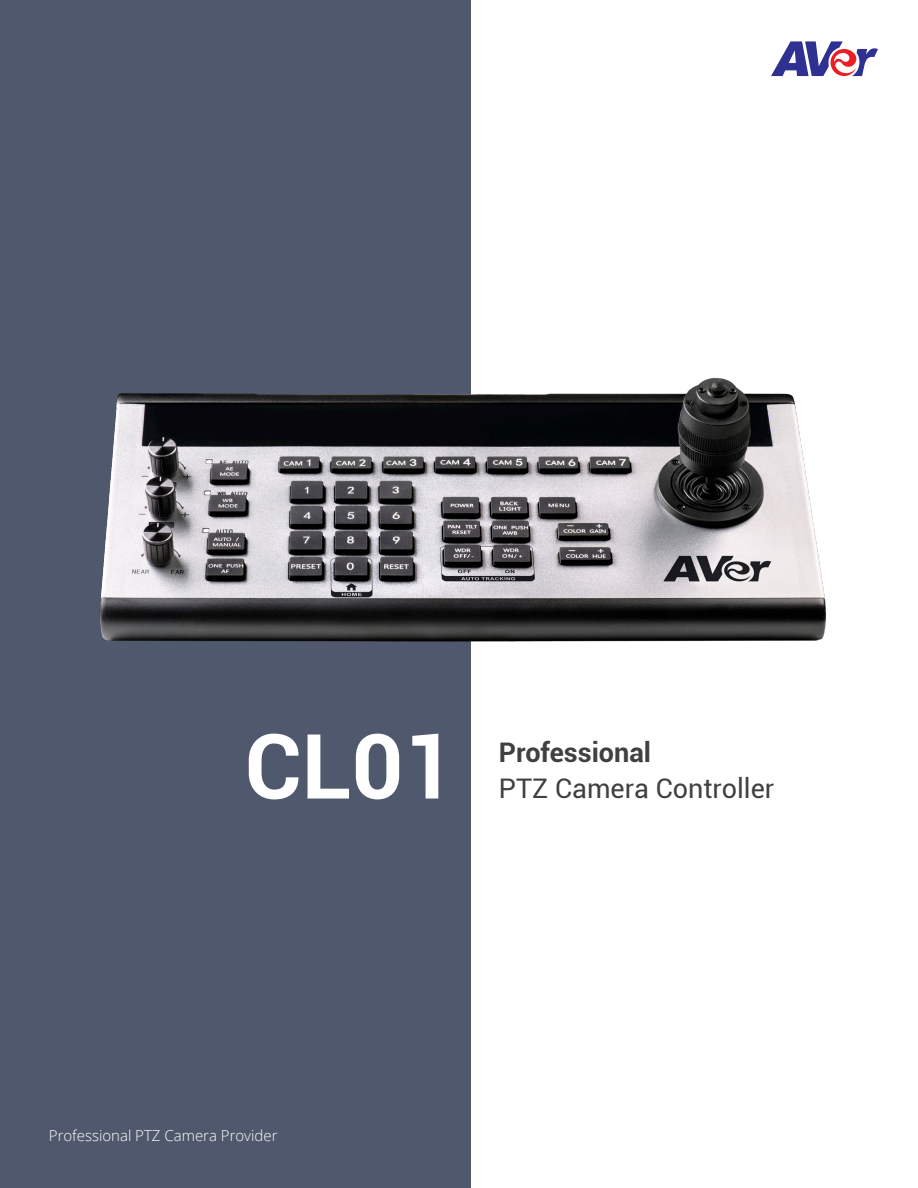
<style>
.page{position:relative;width:918px;height:1188px;background:#fff}
.page>*{position:absolute;margin:0;border:0;box-sizing:border-box;transform-origin:0 0}
.t1{font:700 90px "Roboto";color:#fff}
.t2{font:27px "Roboto";color:#404041}
.t3{font:700 27px "Roboto";color:#404041}
.t4{font:300 15px "Open Sans";color:#fff}
</style>
<div class="page">
<div style="left:0;top:0;width:470px;height:1188px;background:#4f586d"></div>
<svg style="left:771px;top:41px;width:107px;height:35px"></svg>
<img style="left:99px;top:212px;width:727px;height:596px">
<h1 class="t1" style="left:244px;top:703px;width:212px">CL01</h1>
<h2 class="t3" style="left:499px;top:733px;width:154px">Professional</h2>
<h2 class="t2" style="left:499px;top:770px;width:277px">PTZ Camera Controller</h2>
<p class="t4" style="left:49px;top:1125px;width:230px">Professional PTZ Camera Provider</p>
</div>
